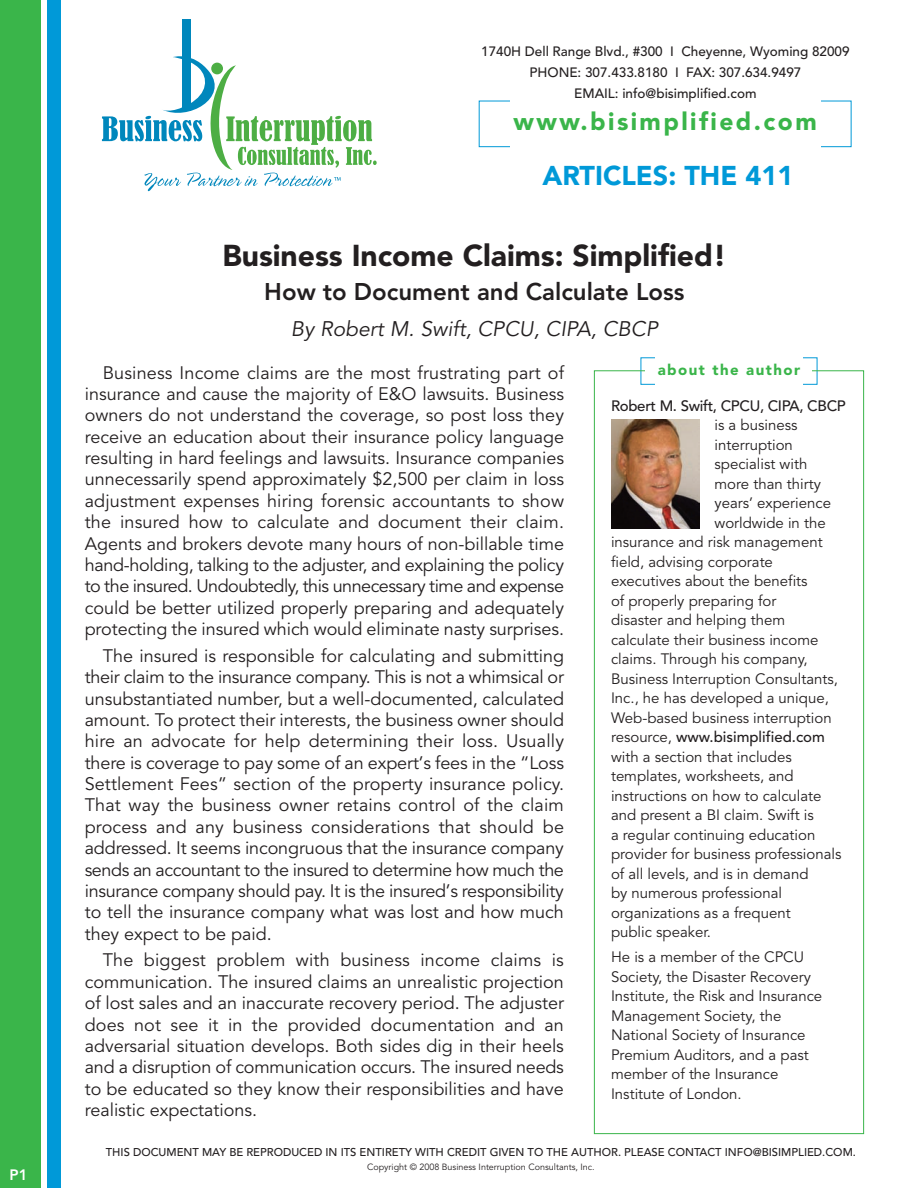
<style>
.page{position:relative;width:918px;height:1188px;background:#fff}
.page>*{position:absolute;margin:0;border:0;box-sizing:border-box;transform-origin:0 0}
.t1{font:900 30px "Avenir";color:#231f20}
.t2{font:900 27px "Avenir";color:#0099d8}
.t3{font:900 24.6px "Avenir";letter-spacing:.1em;color:#3ab54a}
.t4{font:800 24px "Avenir";color:#231f20}
.t5{font:italic 21px "Avenir";letter-spacing:.005em;color:#231f20}
.t6{font:18px/21.3px "Avenir";color:#231f20;text-align:justify}
.t7{font:15px/19.5px "Avenir";color:#231f20}
.t8{font:500 15px "Avenir";color:#231f20}
.t9{font:500 15px "Avenir";letter-spacing:-.02em;color:#231f20}
.t10{font:900 15px "Avenir";letter-spacing:.1em;color:#3ab54a}
.t11{font:800 15px "Avenir";color:#fff}
.t12{font:500 13.5px/21px "Avenir";color:#231f20;text-align:center}
.t13{font:500 11.25px "Avenir";color:#231f20}
.t14{font:9px "Avenir";color:#231f20}
.s1{font-weight:400}
</style>
<div class="page">
<div style="left:182px;top:19px;width:9px;height:91px;background:#0087bc"></div>
<svg style="left:102px;top:56px;width:275px;height:135px"></svg>
<div style="left:0;top:0;width:41px;height:1188px;background:#3ab54a"></div>
<div style="left:47px;top:0;width:14px;height:1188px;background:#0099d8"></div>
<img style="left:611px;top:420px;width:89px;height:108px">
<p class="t11" style="left:10px;top:1168px;width:20px">P1</p>
<p class="t12" style="left:481px;top:42px;width:370px">1740H Dell Range Blvd., #300 I Cheyenne, Wyoming 82009<br>PHONE: 307.433.8180 I FAX: 307.634.9497<br>EMAIL: info@bisimplified.com</p>
<h3 class="t3" style="left:514px;top:111px;width:305px">www.bisimplified.com</h3>
<h2 class="t2" style="left:543px;top:164px;width:252px">ARTICLES: THE 411</h2>
<h1 class="t1" style="left:222px;top:243px;width:505px">Business Income Claims: Simplified!</h1>
<h3 class="t4" style="left:264px;top:282px;width:422px">How to Document and Calculate Loss</h3>
<p class="t5" style="left:291px;top:320px;width:368px">By Robert M. Swift, CPCU, CIPA, CBCP</p>
<p class="t6" style="left:85px;top:363px;width:481px;text-indent:18px">Business Income claims are the most frustrating part of insurance and cause the majority of E&amp;O lawsuits. Business owners do not understand the coverage, so post loss they receive an education about their insurance policy language resulting in hard feelings and lawsuits. Insurance companies unnecessarily spend approximately $2,500 per claim in loss adjustment expenses hiring forensic accountants to show the insured how to calculate and document their claim.<br>Agents and brokers devote many hours of non-billable time hand-holding, talking to the adjuster, and explaining the policy to the insured. Undoubtedly, this unnecessary time and expense could be better utilized properly preparing and adequately protecting the insured which would eliminate nasty surprises.</p>
<p class="t6" style="left:85px;top:646px;width:481px;text-indent:18px">The insured is responsible for calculating and submitting their claim to the insurance company. This is not a whimsical or unsubstantiated number, but a well-documented, calculated amount. To protect their interests, the business owner should hire an advocate for help determining their loss. Usually there is coverage to pay some of an expert’s fees in the “Loss Settlement Fees” section of the property insurance policy.<br>That way the business owner retains control of the claim process and any business considerations that should be addressed. It seems incongruous that the insurance company sends an accountant to the insured to determine how much the insurance company should pay. It is the insured’s responsibility to tell the insurance company what was lost and how much they expect to be paid.</p>
<p class="t6" style="left:85px;top:951px;width:481px;text-indent:18px">The biggest problem with business income claims is communication. The insured claims an unrealistic projection of lost sales and an inaccurate recovery period. The adjuster does not see it in the provided documentation and an adversarial situation develops. Both sides dig in their heels and a disruption of communication occurs. The insured needs to be educated so they know their responsibilities and have realistic expectations.</p>
<p class="t10" style="left:658px;top:364px;width:144px">about the author</p>
<p class="t9" style="left:611px;top:400px;width:236px">Robert M. Swift, CPCU, CIPA, CBCP</p>
<p class="t7" style="left:715px;top:417px;width:84px">is a business</p>
<p class="t7" style="left:715px;top:436px;width:80px">interruption</p>
<p class="t7" style="left:715px;top:456px;width:94px">specialist with</p>
<p class="t7" style="left:715px;top:475px;width:108px">more than thirty</p>
<p class="t7" style="left:715px;top:495px;width:118px">years’ experience</p>
<p class="t7" style="left:715px;top:514px;width:113px">worldwide in the</p>
<p class="t7" style="left:611px;top:534px;width:213px">insurance and risk management</p>
<p class="t7" style="left:611px;top:553px;width:163px">field, advising corporate</p>
<p class="t7" style="left:611px;top:573px;width:198px">executives about the benefits</p>
<p class="t7" style="left:611px;top:592px;width:167px">of properly preparing for</p>
<p class="t7" style="left:611px;top:612px;width:176px">disaster and helping them</p>
<p class="t7" style="left:611px;top:631px;width:209px">calculate their business income</p>
<p class="t7" style="left:611px;top:651px;width:198px">claims. Through his company,</p>
<p class="t7" style="left:611px;top:670px;width:228px">Business Interruption Consultants,</p>
<p class="t7" style="left:611px;top:690px;width:219px">Inc., he has developed a unique,</p>
<p class="t7" style="left:611px;top:709px;width:222px">Web-based business interruption</p>
<p class="t8" style="left:611px;top:731px;width:215px"><span class="s1">resource,</span> www.bisimplified.com</p>
<p class="t7" style="left:611px;top:748px;width:182px">with a section that includes</p>
<p class="t7" style="left:611px;top:768px;width:184px">templates, worksheets, and</p>
<p class="t7" style="left:611px;top:787px;width:212px">instructions on how to calculate</p>
<p class="t7" style="left:611px;top:807px;width:204px">and present a BI claim. Swift is</p>
<p class="t7" style="left:611px;top:826px;width:206px">a regular continuing education</p>
<p class="t7" style="left:611px;top:846px;width:232px">provider for business professionals</p>
<p class="t7" style="left:611px;top:865px;width:199px">of all levels, and is in demand</p>
<p class="t7" style="left:611px;top:885px;width:173px">by numerous professional</p>
<p class="t7" style="left:611px;top:904px;width:181px">organizations as a frequent</p>
<p class="t7" style="left:611px;top:924px;width:102px">public speaker.</p>
<p class="t7" style="left:611px;top:949px;width:213px">He is a member of the CPCU<br>Society, the Disaster Recovery<br>Institute, the Risk and Insurance<br>Management Society, the<br>National Society of Insurance<br>Premium Auditors, and a past member of the Insurance<br>Institute of London.</p>
<p class="t13" style="left:106px;top:1148px;width:752px">THIS DOCUMENT MAY BE REPRODUCED IN ITS ENTIRETY WITH CREDIT GIVEN TO THE AUTHOR. PLEASE CONTACT INFO@BISIMPLIED.COM.</p>
<p class="t14" style="left:367px;top:1163px;width:229px">Copyright © 2008 Business Interruption Consultants, Inc.</p>
</div>
